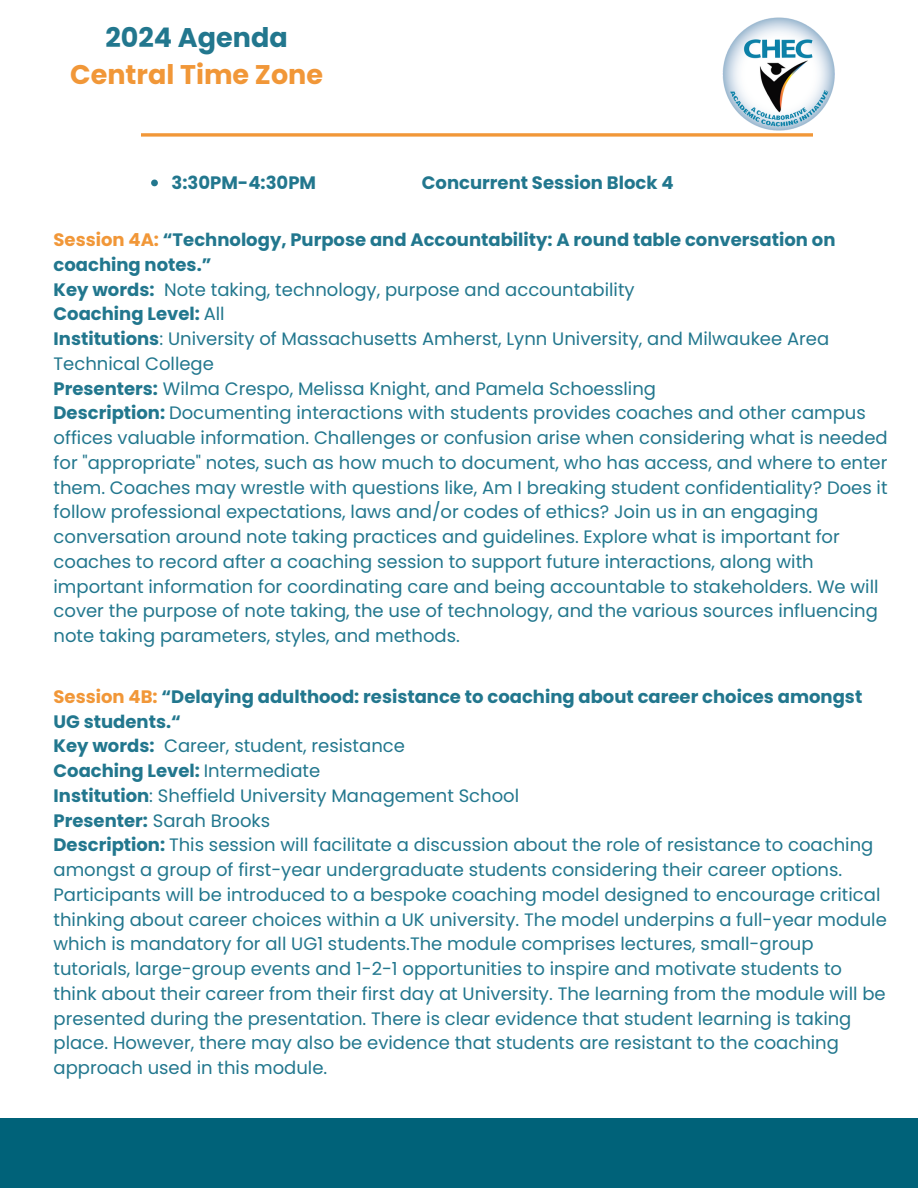
<style>
.page{position:relative;width:918px;height:1188px;background:#fff}
.page>*{position:absolute;margin:0;border:0;box-sizing:border-box;transform-origin:0 0}
.t1{font:700 27px/37.2px "Poppins";color:#f19738;text-align:center}
.t2{font:18px/24.8px "Poppins";color:#22778e}
.t3{font:700 18px/24.8px "Poppins";color:#22778e}
.s1{color:#22778e}
.s2{color:#f19738}
.s3{font-weight:700}
.s4{font-weight:400}
</style>
<div class="page">
<svg style="left:141px;top:133px;width:672px;height:4px;background:#f3a656"></svg>
<div style="left:0;top:1119px;width:918px;height:69px;background:#006279"></div>
<img style="left:722px;top:17px;width:113px;height:114px">
<svg style="left:151px;top:180px;width:7px;height:6px"></svg>
<p class="t1" style="left:70px;top:19px;width:254px"><span class="s1">2024 Agenda<br></span>Central Time Zone</p>
<h2 class="t3" style="left:172px;top:170px;width:146px">3:30PM-4:30PM</h2>
<p class="t3" style="left:422px;top:170px;width:253px">Concurrent Session Block 4</p>
<p class="t3" style="left:54px;top:227px;width:783px"><span class="s2">Session 4A:</span> “Technology, Purpose and Accountability: A round table conversation on coaching notes.”</p>
<p class="t2" style="left:54px;top:277px;width:583px"><span class="s3">Key words:</span> Note taking, technology, purpose and accountability</p>
<p class="t3" style="left:54px;top:302px;width:173px">Coaching Level: <span class="s4">All</span></p>
<p class="t2" style="left:54px;top:326px;width:777px"><span class="s3">Institutions</span>: University of Massachusetts Amherst, Lynn University, and Milwaukee Area<br>Technical College</p>
<p class="t2" style="left:54px;top:376px;width:604px"><span class="s3">Presenters:</span> Wilma Crespo, Melissa Knight, and Pamela Schoessling</p>
<p class="t2" style="left:54px;top:401px;width:836px"><span class="s3">Description:</span> Documenting interactions with students provides coaches and other campus offices valuable information. Challenges or confusion arise when considering what is needed for "appropriate" notes, such as how much to document, who has access, and where to enter them. Coaches may wrestle with questions like, Am I breaking student confidentiality? Does it follow professional expectations, laws and/or codes of ethics? Join us in an engaging conversation around note taking practices and guidelines. Explore what is important for coaches to record after a coaching session to support future interactions, along with important information for coordinating care and being accountable to stakeholders. We will cover the purpose of note taking, the use of technology, and the various sources influencing note taking parameters, styles, and methods.</p>
<p class="t3" style="left:54px;top:684px;width:810px"><span class="s2">Session 4B:</span> “Delaying adulthood: resistance to coaching about career choices amongst<br>UG students.“</p>
<p class="t2" style="left:54px;top:734px;width:353px"><span class="s3">Key words:</span> Career, student, resistance</p>
<p class="t3" style="left:54px;top:759px;width:268px">Coaching Level: <span class="s4">Intermediate</span></p>
<p class="t2" style="left:54px;top:783px;width:467px"><span class="s3">Institution</span>: Sheffield University Management School</p>
<p class="t2" style="left:54px;top:808px;width:218px"><span class="s3">Presenter:</span> Sarah Brooks</p>
<p class="t2" style="left:54px;top:833px;width:835px"><span class="s3">Description:</span> This session will facilitate a discussion about the role of resistance to coaching amongst a group of first-year undergraduate students considering their career options.<br>Participants will be introduced to a bespoke coaching model designed to encourage critical thinking about career choices within a UK university. The model underpins a full-year module which is mandatory for all UG1 students.The module comprises lectures, small-group tutorials, large-group events and 1-2-1 opportunities to inspire and motivate students to think about their career from their first day at University. The learning from the module will be presented during the presentation. There is clear evidence that student learning is taking place. However, there may also be evidence that students are resistant to the coaching approach used in this module.</p>
</div>
